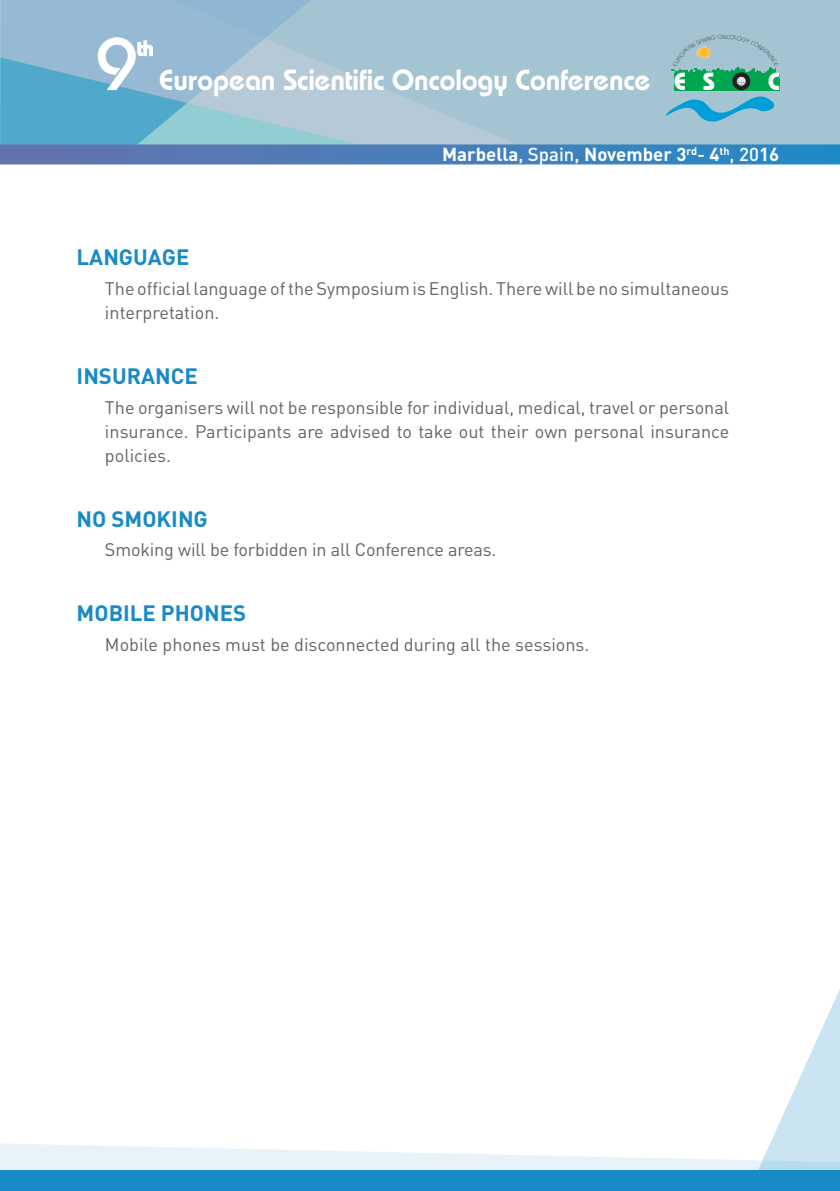
<style>
.page{position:relative;width:840px;height:1191px;background:#fff}
.page>*{position:absolute;margin:0;border:0;box-sizing:border-box;transform-origin:0 0}
.t1{font:500 72.8px "Bauhaus";color:#fff}
.t2{font:600 29.2px "Bauhaus";letter-spacing:-.01em;color:#fff}
.t3{font:700 24.8px "Bauhaus";color:#fff}
.t4{font:700 22px "DIN";color:#188ac7}
.t5{font:600 21.2px "Bauhaus";color:#fff}
.t6{font:700 18.6px "DIN";color:#fff}
.t7{font:18px/24px "DIN";color:#636366}
.s1{color:#231f20}
.s2{font-weight:500}
</style>
<div class="page">
<svg style="left:0;top:0;width:839px;height:144px;background:#9bc0d2"></svg>
<svg style="left:97px;top:37px;width:56px;height:54px;background:#9dbfd8"></svg>
<div style="left:0;top:144px;width:839px;height:20px;background:linear-gradient(to right,#6973ae,#258ac6)"></div>
<svg style="left:779px;top:991px;width:60px;height:133px"></svg>
<svg style="left:0;top:1124px;width:839px;height:46px"></svg>
<div style="left:0;top:1170px;width:839px;height:21px;background:#188ac7"></div>
<svg style="left:665px;top:34px;width:114px;height:95px;background:#78bbb7"></svg>
<h1 class="t1" style="left:96px;top:21px;width:42px">9</h1>
<p class="t5" style="left:137px;top:35px;width:18px">th</p>
<h2 class="t2" style="left:159px;top:62px;width:492px">European Scientific Oncology Conference</h2>
<h3 class="t3" style="left:673px;top:66px;width:108px">ES<span class="s1">O</span>C</h3>
<p class="t6" style="left:442px;top:142px;width:338px">Marbella<span class="s2">, Spain,</span> November 3<sup>rd</sup><span class="s2">-</span> 4<sup>th</sup><span class="s2">, 20</span>16</p>
<p class="t4" style="left:77px;top:243px;width:114px">LANGUAGE</p>
<p class="t7" style="left:105px;top:276px;width:625px">The official language of the Symposium is English. There will be no simultaneous interpretation.</p>
<p class="t4" style="left:77px;top:362px;width:123px">INSURANCE</p>
<p class="t7" style="left:105px;top:395px;width:625px;text-align:justify">The organisers will not be responsible for individual, medical, travel or personal insurance. Participants are advised to take out their own personal insurance policies.</p>
<p class="t4" style="left:77px;top:504px;width:133px">NO SMOKING</p>
<p class="t7" style="left:105px;top:537px;width:393px">Smoking will be forbidden in all Conference areas.</p>
<p class="t4" style="left:77px;top:599px;width:171px">MOBILE PHONES</p>
<p class="t7" style="left:105px;top:632px;width:485px">Mobile phones must be disconnected during all the sessions.</p>
</div>
